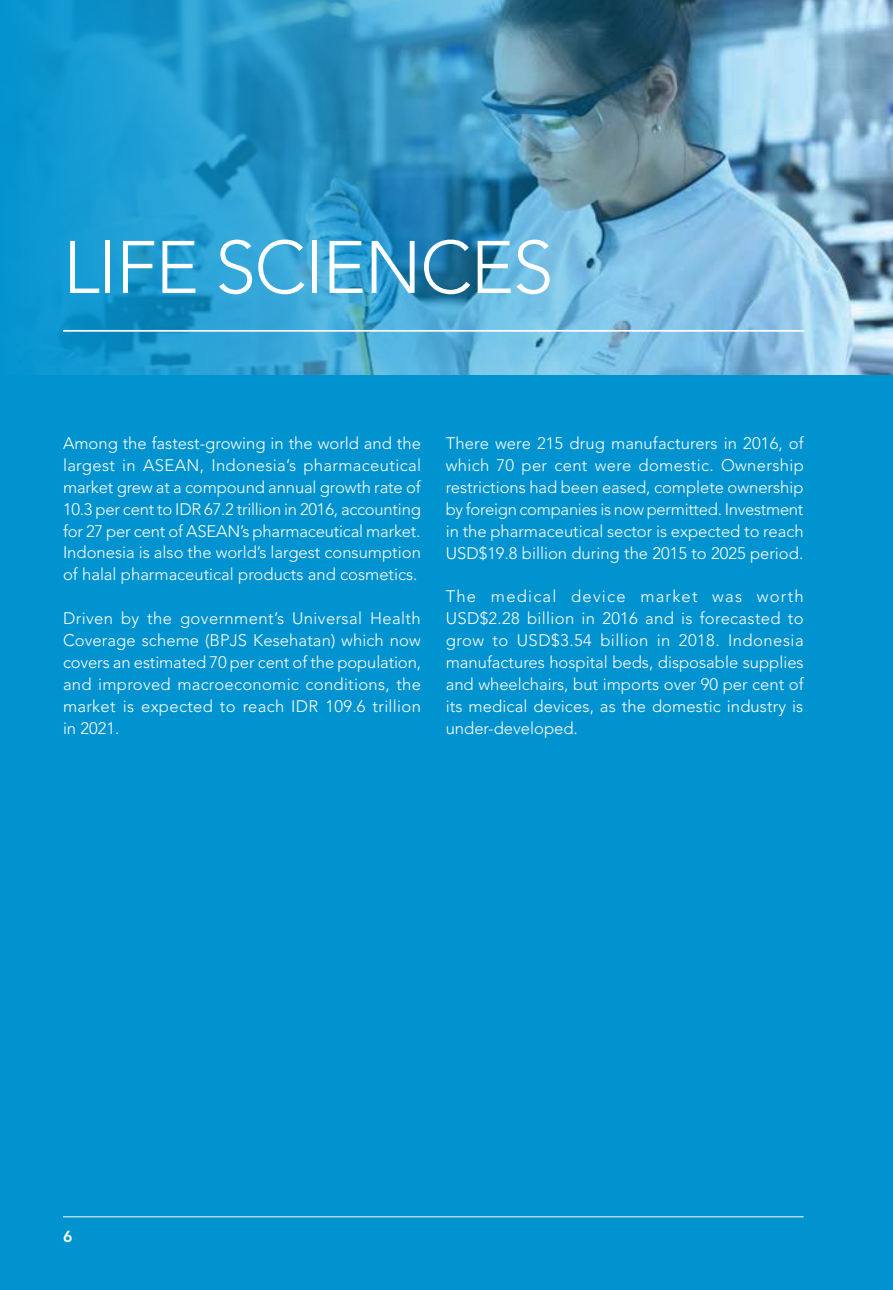
<style>
.page{position:relative;width:893px;height:1290px;background:#fff}
.page>*{position:absolute;margin:0;border:0;box-sizing:border-box;transform-origin:0 0}
.t1{font:300 73.5px "Avenir LT Std";letter-spacing:-.02em;color:#fff}
.t2{font:300 16.62px/21.9px "Avenir LT Std";color:#fff;text-align:justify}
.t3{font:800 15.75px "Avenir LT Std";color:#fff}
</style>
<div class="page">
<img style="left:0;top:0;width:893px;height:376px">
<div style="left:0;top:376px;width:893px;height:914px;background:#0093d0"></div>
<hr style="left:63px;top:330px;width:741px;height:2px;background:#fff">
<hr style="left:63px;top:1216px;width:741px;height:1px;background:#fff">
<h1 class="t1" style="left:63px;top:224px;width:492px">LIFE SCIENCES</h1>
<p class="t2" style="left:63px;top:432px;width:359px">Among the fastest-growing in the world and the largest in ASEAN, Indonesia’s pharmaceutical market grew at a compound annual growth rate of 10.3 per cent to IDR 67.2 trillion in 2016, accounting for 27 per cent of ASEAN’s pharmaceutical market.<br>Indonesia is also the world’s largest consumption of halal pharmaceutical products and cosmetics.</p>
<p class="t2" style="left:63px;top:607px;width:360px">Driven by the government’s Universal Health Coverage scheme (BPJS Kesehatan) which now covers an estimated 70 per cent of the population, and improved macroeconomic conditions, the market is expected to reach IDR 109.6 trillion in 2021.</p>
<p class="t2" style="left:446px;top:432px;width:360px">There were 215 drug manufacturers in 2016, of which 70 per cent were domestic. Ownership restrictions had been eased, complete ownership by foreign companies is now permitted. Investment in the pharmaceutical sector is expected to reach USD$19.8 billion during the 2015 to 2025 period.</p>
<p class="t2" style="left:446px;top:586px;width:359px">The medical device market was worth USD$2.28 billion in 2016 and is forecasted to grow to USD$3.54 billion in 2018. Indonesia manufactures hospital beds, disposable supplies and wheelchairs, but imports over 90 per cent of its medical devices, as the domestic industry is under-developed.</p>
<p class="t3" style="left:63px;top:1227px;width:11px">6</p>
</div>
